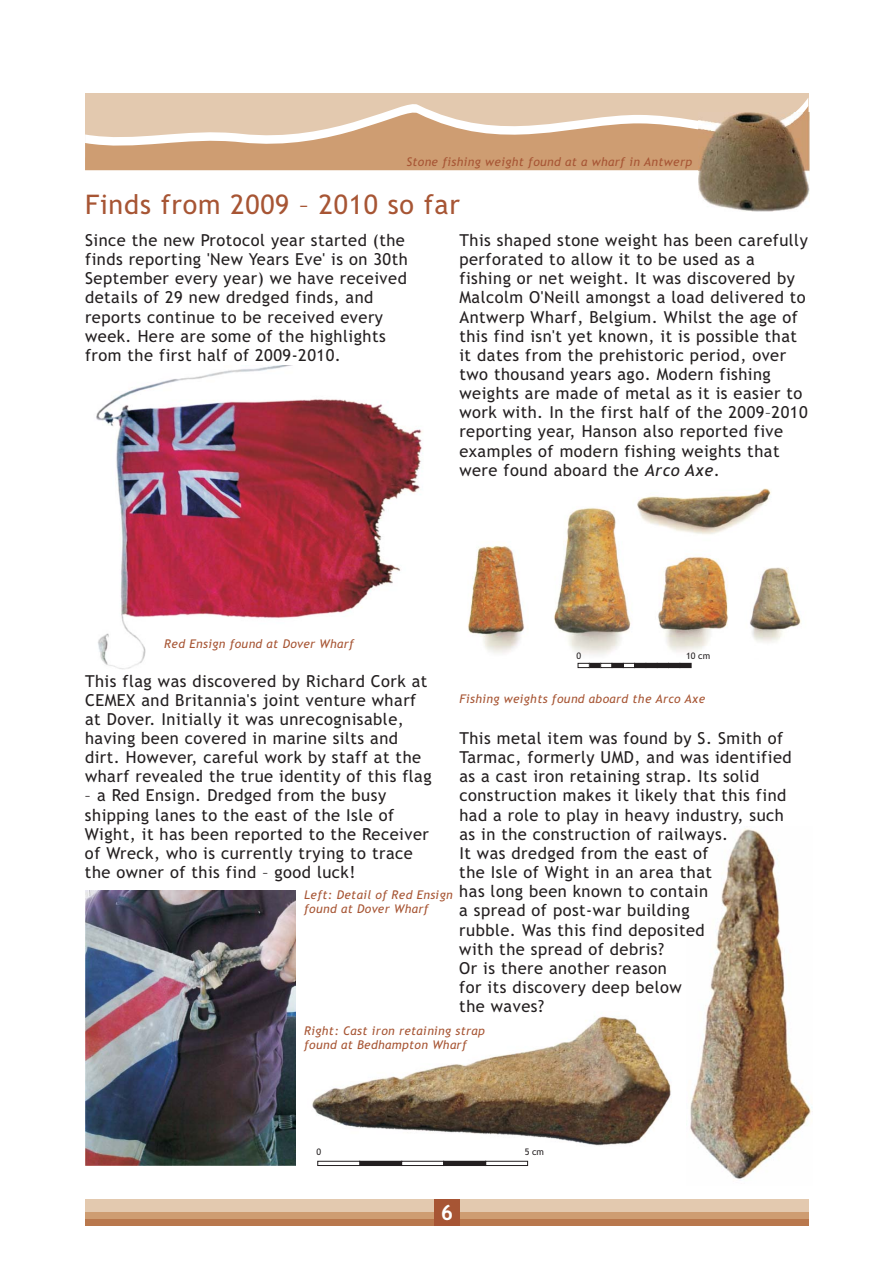
<style>
.page{position:relative;width:893px;height:1263px;background:#fff}
.page>*{position:absolute;margin:0;border:0;box-sizing:border-box;transform-origin:0 0}
.t1{font:27px "Trebuchet MS";letter-spacing:.03em;color:#a75534}
.t2{font:700 21px "Trebuchet MS";color:#fff}
.t3{font:16.5px/19.2px "Trebuchet MS";letter-spacing:.03em;color:#231f20}
.t4{font:italic 12px/14px "Trebuchet MS";letter-spacing:.03em;color:#a75534}
.t5{font:9px "Trebuchet MS";color:#231f20}
.s1{font-style:italic}
</style>
<div class="page">
<div style="left:85px;top:1199px;width:723px;height:27px;background:#e3c9af"></div>
<div style="left:85px;top:1212px;width:723px;height:14px;background:#ce9d72"></div>
<div style="left:85px;top:1219px;width:723px;height:7px;background:#b9784d"></div>
<div style="left:434px;top:1199px;width:25px;height:27px;background:#a75534"></div>
<img style="left:85px;top:890px;width:210px;height:276px">
<img style="left:312px;top:1016px;width:359px;height:130px">
<img style="left:686px;top:829px;width:126px;height:350px">
<img style="left:468px;top:488px;width:333px;height:167px">
<img style="left:96px;top:366px;width:327px;height:304px">
<div style="left:85px;top:94px;width:723px;height:76px;background:#e3c9af"></div>
<svg style="left:85px;top:106px;width:723px;height:64px;fill:#ce9d72"></svg>
<img style="left:698px;top:113px;width:111px;height:98px">
<div style="left:589px;top:663px;width:11px;height:5px;background:#231f20"></div>
<div style="left:589px;top:663px;width:11px;height:5px;border:1px solid #231f20"></div>
<div style="left:578px;top:663px;width:11px;height:5px;border:1px solid #231f20"></div>
<div style="left:623px;top:663px;width:11px;height:5px;border:1px solid #231f20"></div>
<div style="left:600px;top:663px;width:12px;height:5px;border:1px solid #231f20"></div>
<div style="left:612px;top:663px;width:11px;height:5px;background:#231f20"></div>
<div style="left:668px;top:663px;width:11px;height:5px;background:#231f20"></div>
<div style="left:679px;top:663px;width:12px;height:5px;background:#231f20"></div>
<div style="left:634px;top:663px;width:12px;height:5px;background:#231f20"></div>
<div style="left:657px;top:663px;width:11px;height:5px;background:#231f20"></div>
<div style="left:646px;top:663px;width:11px;height:5px;background:#231f20"></div>
<div style="left:360px;top:1161px;width:41px;height:5px;background:#231f20"></div>
<div style="left:317px;top:1161px;width:43px;height:5px;border:1px solid #231f20"></div>
<div style="left:485px;top:1161px;width:42px;height:5px;border:1px solid #231f20"></div>
<div style="left:401px;top:1161px;width:43px;height:5px;border:1px solid #231f20"></div>
<div style="left:443px;top:1161px;width:42px;height:5px;background:#231f20"></div>
<p class="t4" style="left:406px;top:156px;width:287px">Stone fishing weight found at a wharf in Antwerp</p>
<h1 class="t1" style="left:85px;top:195px;width:376px">Finds from 2009 – 2010 so far</h1>
<p class="t3" style="left:85px;top:232px;width:324px">Since the new Protocol year started (the finds reporting 'New Years Eve' is on 30th September every year) we have received details of 29 new dredged finds, and reports continue to be received every week. Here are some of the highlights from the first half of 2009-2010.</p>
<p class="t3" style="left:459px;top:232px;width:350px">This shaped stone weight has been carefully perforated to allow it to be used as a fishing or net weight. It was discovered by Malcolm O'Neill amongst a load delivered to Antwerp Wharf, Belgium. Whilst the age of this find isn't yet known, it is possible that it dates from the prehistoric period, over two thousand years ago. Modern fishing weights are made of metal as it is easier to work with. In the first half of the 2009–2010 reporting year, Hanson also reported five examples of modern fishing weights that were found aboard the <span class="s1">Arco Axe</span>.</p>
<p class="t4" style="left:164px;top:638px;width:191px">Red Ensign found at Dover Wharf</p>
<p class="t5" style="left:576px;top:653px;width:6px">0</p>
<p class="t5" style="left:686px;top:653px;width:26px">10 cm</p>
<p class="t3" style="left:85px;top:673px;width:348px">This flag was discovered by Richard Cork at CEMEX and Britannia's joint venture wharf at Dover. Initially it was unrecognisable, having been covered in marine silts and dirt. However, careful work by staff at the wharf revealed the true identity of this flag</p>
<p class="t3" style="left:85px;top:788px;width:345px">– a Red Ensign. Dredged from the busy shipping lanes to the east of the Isle of Wight, it has been reported to the Receiver of Wreck, who is currently trying to trace the owner of this find – good luck!</p>
<p class="t4" style="left:459px;top:693px;width:247px">Fishing weights found aboard the Arco Axe</p>
<p class="t3" style="left:459px;top:730px;width:334px">This metal item was found by S. Smith of<br>Tarmac, formerly UMD, and was identified as a cast iron retaining strap. Its solid construction makes it likely that this find had a role to play in heavy industry, such as in the construction of railways.<br>It was dredged from the east of<br>the Isle of Wight in an area that<br>has long been known to contain<br>a spread of post-war building<br>rubble. Was this find deposited<br>with the spread of debris?<br>Or is there another reason<br>for its discovery deep below<br>the waves?</p>
<p class="t4" style="left:304px;top:889px;width:150px">Left: Detail of Red Ensign found at Dover Wharf</p>
<p class="t4" style="left:304px;top:1025px;width:182px">Right: Cast iron retaining strap found at Bedhampton Wharf</p>
<p class="t5" style="left:316px;top:1148px;width:6px">0</p>
<p class="t5" style="left:524px;top:1148px;width:21px">5 cm</p>
<p class="t2" style="left:441px;top:1204px;width:14px">6</p>
</div>
